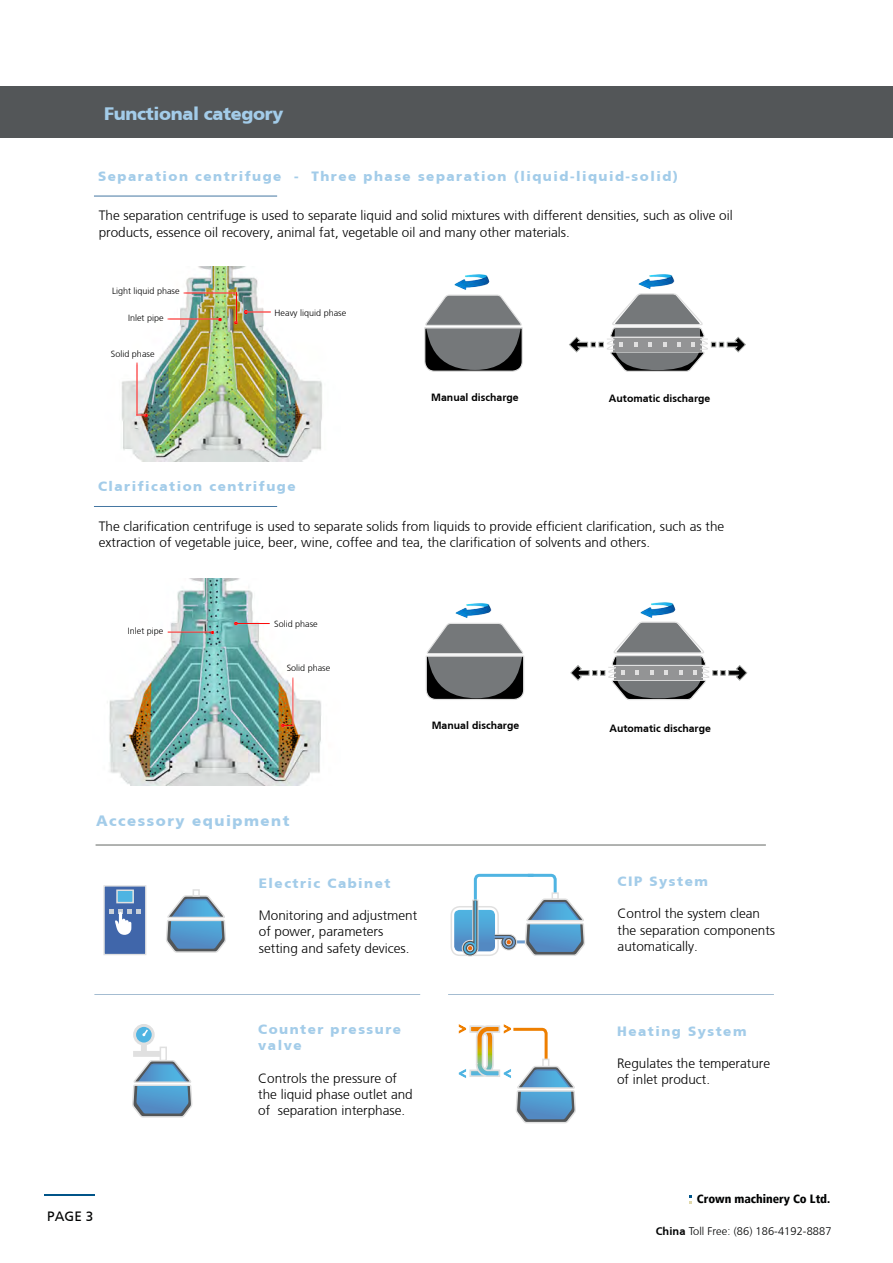
<style>
.page{position:relative;width:893px;height:1263px;background:#fff}
.page>*{position:absolute;margin:0;border:0;box-sizing:border-box;transform-origin:0 0}
.t1{font:900 18px "Frutiger CE";letter-spacing:-.02em;color:#a3cce9}
.t2{font:700 15px "Frutiger CE55 Roman";letter-spacing:.1em;color:#a3cce9}
.t3{font:300 13.5px/16.2px "Frutiger CE";color:#000}
.t4{font:900 13.5px/16.2px "Frutiger CE";letter-spacing:.11em;color:#a3cce9}
.t5{font:700 13.5px "Frutiger CE55 Roman";letter-spacing:.11em;color:#a3cce9}
.t6{font:13.5px "Frutiger CE";color:#010202}
.t7{font:700 12px "Frutiger LT57 Cn";letter-spacing:-.005em;color:#010202}
.t8{font:300 11.1px "Frutiger CE45";letter-spacing:.005em;color:#010202}
.t9{font:700 10.5px "Frutiger CE";color:#000}
.t10{font:300 9px "Frutiger CE";color:#000}
.s1{font-family:"Frutiger CE55 Roman";font-weight:700}
.s2{font-style:inherit}
.s3{font-family:"Frutiger CE"}
</style>
<div class="page">
<img style="left:109px;top:578px;width:212px;height:208px">
<div style="left:0;top:87px;width:893px;height:51px;background:#535658"></div>
<hr style="left:44px;top:1194px;width:50px;height:2px;background:#005488">
<img style="left:121px;top:266px;width:202px;height:196px">
<svg style="left:146px;top:413px;width:3px;height:5px"></svg>
<svg style="left:219px;top:317px;width:4px;height:5px"></svg>
<svg style="left:234px;top:322px;width:5px;height:3px"></svg>
<img style="left:137px;top:408px;width:9px;height:16px">
<img style="left:128px;top:362px;width:17px;height:54px">
<img style="left:168px;top:312px;width:51px;height:16px">
<img style="left:183px;top:285px;width:54px;height:16px">
<img style="left:229px;top:293px;width:16px;height:29px">
<img style="left:246px;top:304px;width:25px;height:17px">
<img style="left:282px;top:719px;width:11px;height:14px">
<img style="left:286px;top:677px;width:13px;height:49px">
<svg style="left:211px;top:630px;width:4px;height:4px"></svg>
<img style="left:168px;top:626px;width:43px;height:13px">
<img style="left:236px;top:617px;width:34px;height:14px">
<hr style="left:94px;top:506px;width:183px;height:1px;background:#17568b">
<hr style="left:94px;top:196px;width:183px;height:1px;background:#17568b">
<hr style="left:96px;top:843px;width:670px;height:3px;background:#a8aaa8">
<div style="left:104px;top:886px;width:42px;height:68px;background:#4066aa"></div>
<div style="left:103px;top:885px;width:43px;height:70px;border:1px solid #e0e0e0"></div>
<div style="left:117px;top:890px;width:16px;height:13px;background:#4fb4e2"></div>
<div style="left:116px;top:889px;width:18px;height:14px;border:2px solid #e0e0e0"></div>
<svg style="left:109px;top:909px;width:32px;height:26px"></svg>
<div style="left:451px;top:906px;width:48px;height:50px;border:2px solid #e0e0e0;border-radius:9px"></div>
<svg style="left:454px;top:873px;width:131px;height:84px"></svg>
<div style="left:503px;top:936px;width:12px;height:12px;border:2px solid #6f9ed0;border-radius:50%"></div>
<svg style="left:166px;top:894px;width:60px;height:59px"></svg>
<div style="left:193px;top:889px;width:7px;height:8px;border:2px solid #e0e0e0"></div>
<div style="left:160px;top:1046px;width:7px;height:15px;border:2px solid #e0e0e0"></div>
<div style="left:133px;top:1051px;width:27px;height:6px;background:#e0e0e0"></div>
<div style="left:141px;top:1044px;width:6px;height:8px;background:#e0e0e0"></div>
<svg style="left:135px;top:1025px;width:18px;height:19px"></svg>
<div style="left:133px;top:1024px;width:22px;height:21px;border:3px solid #e0e0e0;border-radius:50%"></div>
<svg style="left:141px;top:1028px;width:9px;height:9px"></svg>
<hr style="left:94px;top:994px;width:326px;height:1px;background:#17568b">
<hr style="left:448px;top:994px;width:326px;height:1px;background:#17568b">
<svg style="left:424px;top:294px;width:99px;height:78px;background:#808283"></svg>
<img style="left:454px;top:274px;width:36px;height:16px">
<svg style="left:569px;top:293px;width:177px;height:79px"></svg>
<img style="left:638px;top:274px;width:37px;height:15px">
<svg style="left:425px;top:623px;width:100px;height:77px;background:#808283"></svg>
<img style="left:455px;top:603px;width:37px;height:15px">
<svg style="left:570px;top:621px;width:178px;height:79px"></svg>
<img style="left:640px;top:602px;width:36px;height:16px">
<svg style="left:458px;top:1024px;width:118px;height:100px"></svg>
<svg style="left:132px;top:1059px;width:61px;height:59px"></svg>
<h1 class="t1" style="left:104px;top:103px;width:181px">Functional category</h1>
<p class="t4" style="left:98px;top:168px;width:582px"><span class="s1">Separation centrifuge</span> - Three phase separation (liquid-liquid-solid)</p>
<p class="t3" style="left:99px;top:207px;width:635px">The separation centrifuge is used to separate liquid and solid mixtures with different densities, such as olive oil products, essence oil recovery, animal fat, vegetable oil and many other materials.</p>
<p class="t10" style="left:112px;top:286px;width:69px">Light liquid phase</p>
<p class="t10" style="left:128px;top:313px;width:37px">Inlet pipe</p>
<p class="t10" style="left:111px;top:348px;width:45px">Solid phase</p>
<p class="t10" style="left:275px;top:307px;width:73px">Heavy liquid phase</p>
<p class="t9" style="left:431px;top:391px;width:89px">Manual discharge</p>
<p class="t9" style="left:609px;top:392px;width:103px">Automatic discharge</p>
<p class="t5" style="left:98px;top:478px;width:199px">Clarification centrifuge</p>
<p class="t3" style="left:99px;top:518px;width:627px">The clarification centrifuge is used to separate solids from liquids to provide efficient clarification, such as the extraction of vegetable juice, beer, wine, coffee and tea, the clarification of solvents and others.</p>
<p class="t10" style="left:128px;top:626px;width:37px">Inlet pipe</p>
<p class="t10" style="left:274px;top:618px;width:45px">Solid phase</p>
<p class="t10" style="left:287px;top:663px;width:45px">Solid phase</p>
<p class="t9" style="left:432px;top:719px;width:89px">Manual discharge</p>
<p class="t9" style="left:609px;top:722px;width:103px">Automatic discharge</p>
<p class="t2" style="left:96px;top:812px;width:195px">Accessory equipment</p>
<p class="t4" style="left:259px;top:875px;width:133px">Electric Cabinet</p>
<p class="t3" style="left:259px;top:907px;width:160px">Monitoring and adjustment of power, parameters setting and safety devices.</p>
<p class="t6" style="left:47px;top:1209px;width:47px">PAGE 3</p>
<p class="t4" style="left:258px;top:1021px;width:144px">Counter pressure valve</p>
<p class="t3" style="left:258px;top:1070px;width:156px">Controls the pressure of the liquid phase outlet and of separation interphase.</p>
<p class="t4" style="left:618px;top:873px;width:92px">CIP System</p>
<p class="t3" style="left:618px;top:905px;width:159px">Control the system clean the separation components automatically.</p>
<p class="t4" style="left:617px;top:1023px;width:131px">Heating System</p>
<p class="t3" style="left:617px;top:1055px;width:155px">Regulates the temperature of inlet product.</p>
<p class="t7" style="left:697px;top:1191px;width:135px">Crown machinery Co Ltd.</p>
<p class="t8" style="left:656px;top:1224px;width:177px"><span class="s2">China</span> Toll Free: (86) 186<span class="s3">-</span>4192<span class="s3">-</span>8887</p>
</div>
